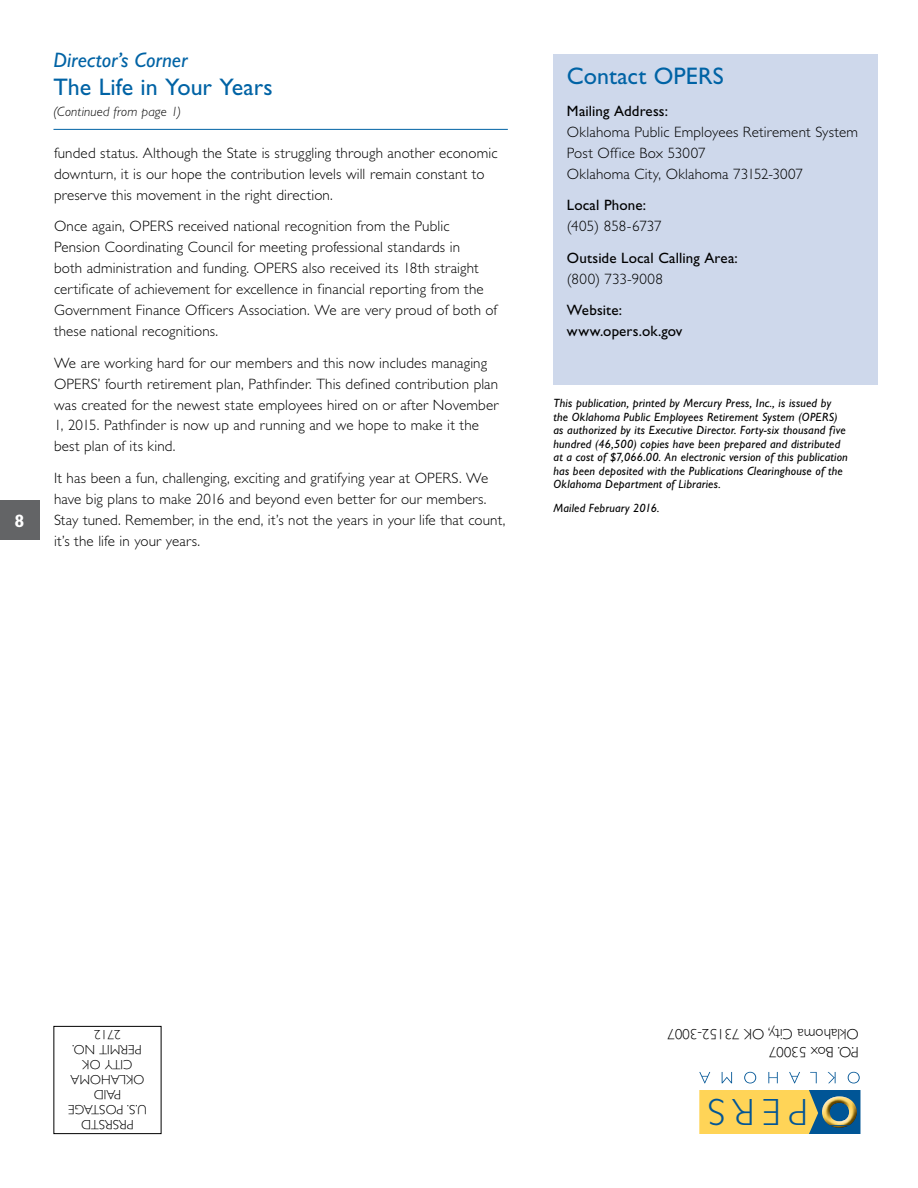
<style>
.page{position:relative;width:918px;height:1188px;background:#fff}
.page>*{position:absolute;margin:0;border:0;box-sizing:border-box;transform-origin:0 0}
.t1{font:300 38.1px "Gill Sans Std";color:#005596}
.t2{font:24px "Gill Sans Std";color:#0063a5}
.t3{font:italic 21px "Gill Sans Std";color:#0063a5}
.t4{font:700 18px "Gill Sans Std";color:#fff}
.t5{font:300 15px/21px "Gill Sans Std";letter-spacing:.01em;color:#000}
.t6{font:15px/21px "Gill Sans Std";letter-spacing:.01em;color:#000}
.t7{font:300 13.5px/15px "Gill Sans Std";color:#000;text-align:center}
.t8{font:italic 300 13.5px "Gill Sans Std";letter-spacing:.01em;color:#000}
.t9{font:italic 12px/13.5px "Gill Sans Std";letter-spacing:.015em;color:#000}
</style>
<div class="page">
<div style="left:0;top:501px;width:39px;height:39px;background:#636466"></div>
<div style="left:553px;top:54px;width:325px;height:330px;background:#ced8eb"></div>
<div style="left:53px;top:1026px;width:108px;height:108px;border:1px solid #000"></div>
<svg style="left:699px;top:1072px;width:161px;height:11px"></svg>
<svg style="left:699px;top:1090px;width:161px;height:44px;background:#d4be61"></svg>
<img style="left:822px;top:1096px;width:35px;height:29px">
<hr style="left:53px;top:129px;width:455px;height:1px;background:#0063a5">
<p class="t4" style="left:15px;top:510px;width:11px">8</p>
<h3 class="t3" style="left:53px;top:48px;width:136px">Director’s Corner</h3>
<h2 class="t2" style="left:53px;top:73px;width:221px">The Life in Your Years</h2>
<p class="t8" style="left:53px;top:103px;width:129px">(Continued from page 1)</p>
<p class="t5" style="left:54px;top:142px;width:445px">funded status. Although the State is struggling through another economic downturn, it is our hope the contribution levels will remain constant to preserve this movement in the right direction.</p>
<p class="t5" style="left:54px;top:216px;width:445px">Once again, OPERS received national recognition from the Public Pension Coordinating Council for meeting professional standards in<br>both administration and funding. OPERS also received its 18th straight certificate of achievement for excellence in financial reporting from the Government Finance Officers Association. We are very proud of both of these national recognitions.</p>
<p class="t5" style="left:54px;top:352px;width:446px">We are working hard for our members and this now includes managing OPERS’ fourth retirement plan, Pathfinder. This defined contribution plan was created for the newest state employees hired on or after November 1, 2015. Pathfinder is now up and running and we hope to make it the best plan of its kind.</p>
<p class="t5" style="left:54px;top:468px;width:453px">It has been a fun, challenging, exciting and gratifying year at OPERS. We have big plans to make 2016 and beyond even better for our members.<br>Stay tuned. Remember, in the end, it’s not the years in your life that count, it’s the life in your years.</p>
<h2 class="t2" style="left:567px;top:62px;width:158px">Contact OPERS</h2>
<p class="t6" style="left:567px;top:100px;width:103px">Mailing Address:</p>
<p class="t5" style="left:567px;top:121px;width:293px">Oklahoma Public Employees Retirement System<br>Post Office Box 53007<br>Oklahoma City, Oklahoma 73152-3007</p>
<p class="t6" style="left:567px;top:195px;width:81px">Local Phone:</p>
<p class="t5" style="left:567px;top:216px;width:96px">(405) 858-6737</p>
<p class="t6" style="left:567px;top:247px;width:172px">Outside Local Calling Area:</p>
<p class="t5" style="left:567px;top:268px;width:98px">(800) 733-9008</p>
<p class="t6" style="left:567px;top:300px;width:117px">Website: www.opers.ok.gov</p>
<p class="t9" style="left:553px;top:396px;width:296px">This publication, printed by Mercury Press, Inc., is issued by the Oklahoma Public Employees Retirement System (OPERS) as authorized by its Executive Director. Forty-six thousand five hundred (46,500) copies have been prepared and distributed at a cost of $7,066.00. An electronic version of this publication has been deposited with the Publications Clearinghouse of the Oklahoma Department of Libraries.</p>
<p class="t9" style="left:553px;top:502px;width:108px">Mailed February 2016.</p>
<p class="t7" style="left:147px;top:1132px;width:80px;rotate:-180deg">PRSRSTD<br>U.S. POSTAGE<br>PAID<br>OKLAHOMA<br>CITY OK<br>PERMIT NO.<br>2712</p>
<p class="t5" style="left:859px;top:1061px;width:193px;line-height:18px;rotate:-180deg">P.O. Box 53007<br>Oklahoma City, OK 73152-3007</p>
<h1 class="t1" style="left:808px;top:1133px;width:102px;rotate:-180deg">PERS</h1>
</div>
